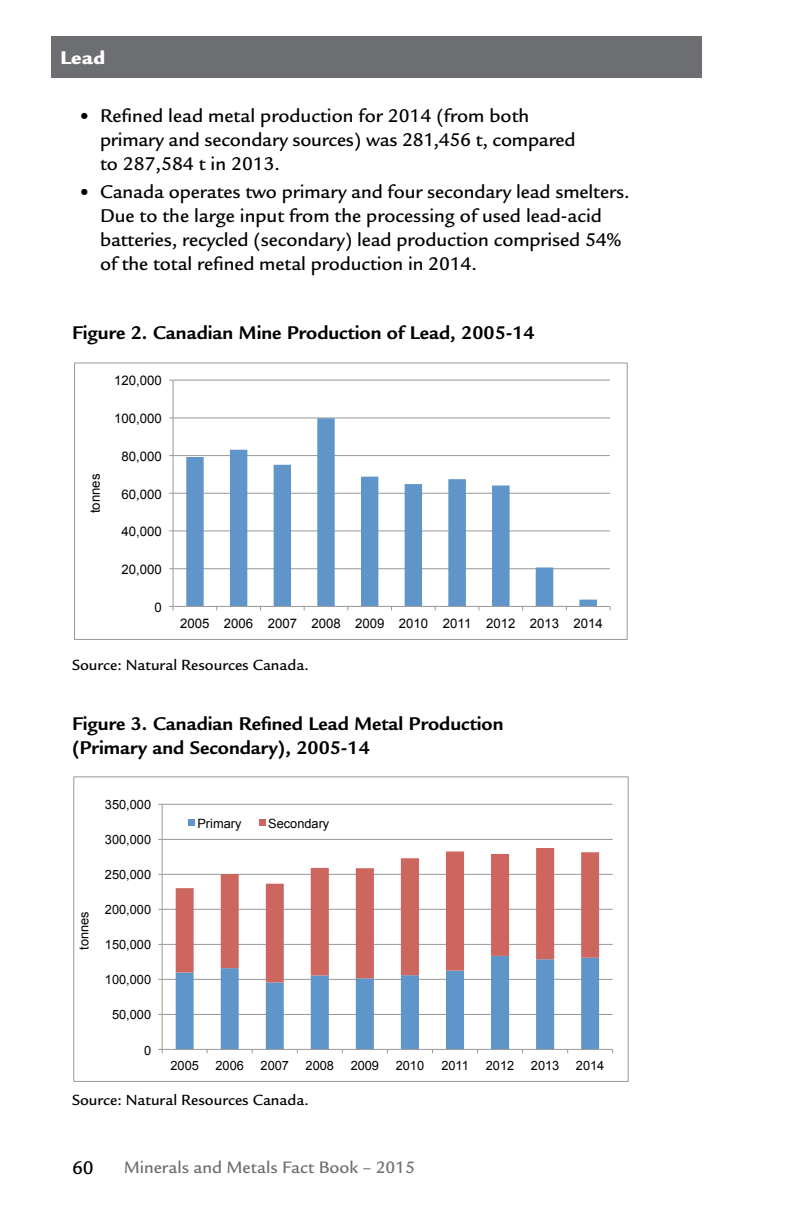
<style>
.page{position:relative;width:792px;height:1224px;background:#fff}
.page>*{position:absolute;margin:0;border:0;box-sizing:border-box;transform-origin:0 0}
.t1{font:500 20px/24px "Legacy Sans Std";letter-spacing:-.005em;color:#000}
.t2{font:700 20px/24px "Legacy Sans Std";color:#000}
.t3{font:900 20px "Legacy Sans Std";color:#fff}
.t4{font:500 18px "Legacy Sans Std";color:#6d6e71}
.t5{font:500 16px "Legacy Sans Std";color:#000}
.t6{font:13.2px "Arial";color:#000}
.t7{font:12.8px "Arial";color:#000}
.s1{font-weight:900;font-size:32px}
</style>
<div class="page">
<div style="left:51px;top:36px;width:651px;height:42px;background:#6d6e71"></div>
<hr style="left:173px;top:568px;width:437px;height:1px;background:#989898">
<hr style="left:173px;top:530px;width:437px;height:1px;background:#989898">
<hr style="left:173px;top:493px;width:437px;height:1px;background:#989898">
<hr style="left:173px;top:455px;width:437px;height:1px;background:#989898">
<hr style="left:173px;top:417px;width:437px;height:1px;background:#989898">
<hr style="left:173px;top:380px;width:437px;height:1px;background:#989898">
<svg style="left:186px;top:418px;width:411px;height:188px"></svg>
<hr style="left:173px;top:380px;width:1px;height:226px;background:#989898">
<hr style="left:173px;top:606px;width:437px;height:1px;background:#989898">
<div style="left:74px;top:363px;width:554px;height:277px;border:1px solid #989898"></div>
<hr style="left:162px;top:1014px;width:451px;height:1px;background:#989898">
<hr style="left:162px;top:979px;width:451px;height:1px;background:#989898">
<hr style="left:162px;top:944px;width:451px;height:1px;background:#989898">
<hr style="left:162px;top:909px;width:451px;height:1px;background:#989898">
<hr style="left:162px;top:874px;width:451px;height:1px;background:#989898">
<hr style="left:162px;top:839px;width:451px;height:1px;background:#989898">
<hr style="left:162px;top:804px;width:451px;height:1px;background:#989898">
<svg style="left:176px;top:982px;width:423px;height:67px"></svg>
<svg style="left:176px;top:848px;width:423px;height:134px"></svg>
<hr style="left:162px;top:804px;width:1px;height:245px;background:#989898">
<hr style="left:162px;top:1049px;width:451px;height:1px;background:#989898">
<div style="left:188px;top:819px;width:7px;height:7px;background:#6095c9"></div>
<div style="left:259px;top:819px;width:7px;height:7px;background:#cd665f"></div>
<div style="left:73px;top:776px;width:556px;height:306px;border:1px solid #989898"></div>
<p class="t3" style="left:60px;top:46px;width:46px">Lead</p>
<p class="t1" style="left:100px;top:104px;width:477px;text-indent:-20px"><span class="s1">·</span> Refined lead metal production for 2014 (from both primary and secondary sources) was 281,456 t, compared to 287,584 t in 2013.</p>
<p class="t1" style="left:100px;top:180px;width:531px;text-indent:-20px"><span class="s1">·</span> Canada operates two primary and four secondary lead smelters.<br>Due to the large input from the processing of used lead-acid batteries, recycled (secondary) lead production comprised 54% of the total refined metal production in 2014.</p>
<p class="t2" style="left:72px;top:321px;width:464px">Figure 2. Canadian Mine Production of Lead, 2005-14</p>
<p class="t6" style="left:114px;top:372px;width:49px">120,000</p>
<p class="t6" style="left:114px;top:410px;width:49px">100,000</p>
<p class="t6" style="left:87px;top:513px;width:41px;rotate:-90deg">tonnes</p>
<p class="t6" style="left:121px;top:448px;width:42px">80,000</p>
<p class="t6" style="left:121px;top:485px;width:42px">60,000</p>
<p class="t6" style="left:121px;top:523px;width:42px">40,000</p>
<p class="t6" style="left:121px;top:561px;width:42px">20,000</p>
<p class="t6" style="left:154px;top:598px;width:9px">0</p>
<p class="t6" style="left:180px;top:614px;width:424px">2005 2006 2007 2008 2009 2010 2011 2012 2013 2014</p>
<p class="t5" style="left:72px;top:656px;width:238px">Source: Natural Resources Canada.</p>
<p class="t2" style="left:72px;top:712px;width:433px">Figure 3. Canadian Refined Lead Metal Production (Primary and Secondary), 2005-14</p>
<p class="t7" style="left:76px;top:950px;width:40px;rotate:-90deg">tonnes</p>
<p class="t7" style="left:105px;top:797px;width:48px">350,000</p>
<p class="t7" style="left:105px;top:832px;width:48px">300,000</p>
<p class="t7" style="left:105px;top:867px;width:48px">250,000</p>
<p class="t7" style="left:105px;top:902px;width:48px">200,000</p>
<p class="t7" style="left:105px;top:937px;width:48px">150,000</p>
<p class="t7" style="left:105px;top:972px;width:48px">100,000</p>
<p class="t7" style="left:112px;top:1007px;width:41px">50,000</p>
<p class="t7" style="left:144px;top:1042px;width:9px">0</p>
<p class="t7" style="left:197px;top:815px;width:45px">Primary</p>
<p class="t7" style="left:268px;top:815px;width:63px">Secondary</p>
<p class="t7" style="left:170px;top:1057px;width:30px">2005</p>
<p class="t7" style="left:216px;top:1057px;width:30px">2006</p>
<p class="t7" style="left:261px;top:1057px;width:30px">2007</p>
<p class="t7" style="left:306px;top:1057px;width:30px">2008</p>
<p class="t7" style="left:351px;top:1057px;width:30px">2009</p>
<p class="t7" style="left:396px;top:1057px;width:30px">2010</p>
<p class="t7" style="left:441px;top:1057px;width:29px">2011</p>
<p class="t7" style="left:486px;top:1057px;width:30px">2012</p>
<p class="t7" style="left:531px;top:1057px;width:30px">2013</p>
<p class="t7" style="left:576px;top:1057px;width:30px">2014</p>
<p class="t5" style="left:72px;top:1091px;width:238px">Source: Natural Resources Canada.</p>
<p class="t1" style="left:72px;top:1156px;width:23px">60</p>
<p class="t4" style="left:124px;top:1157px;width:293px">Minerals and Metals Fact Book – 2015</p>
</div>
